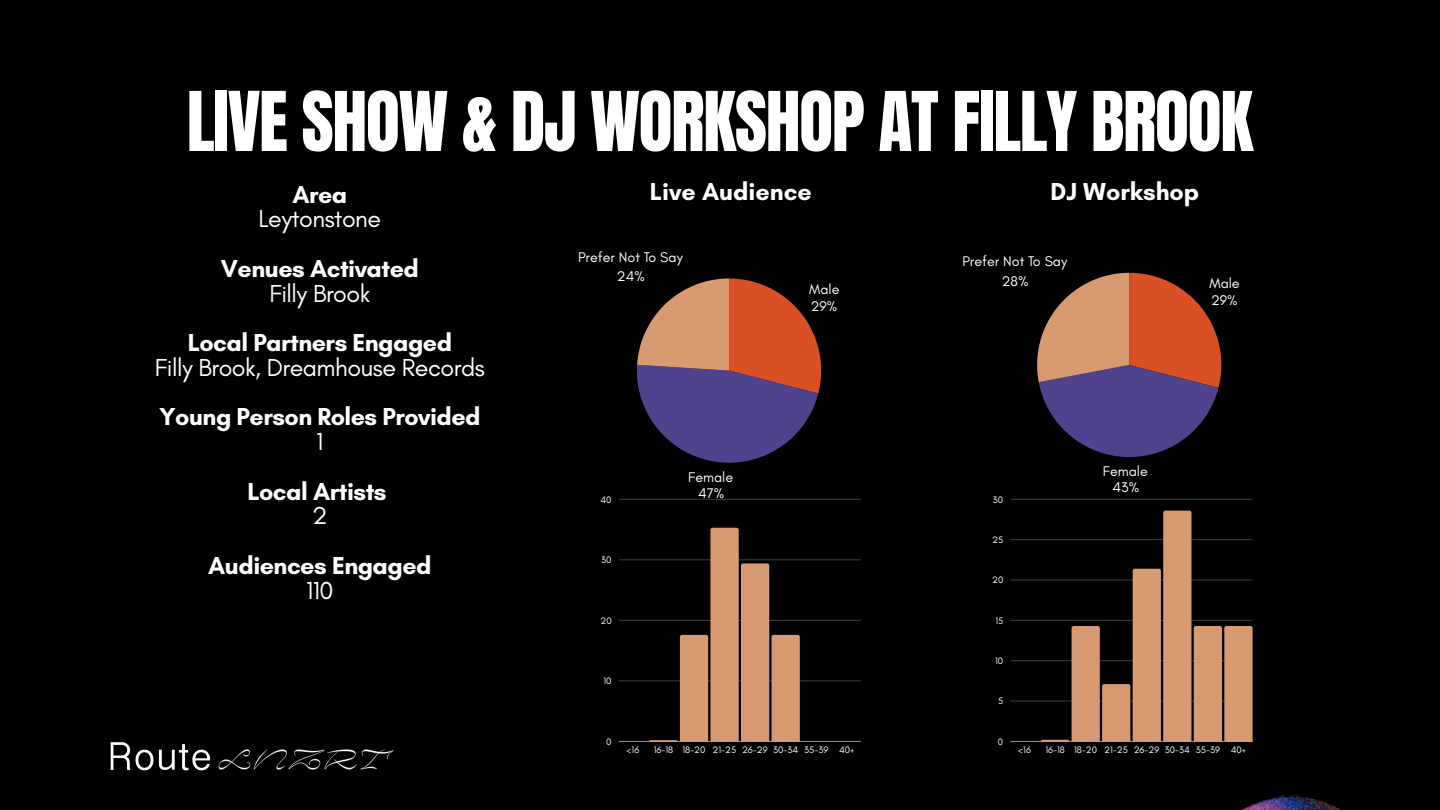
<style>
.page{position:relative;width:1440px;height:810px;background:#000}
.page>*{position:absolute;margin:0;border:0;box-sizing:border-box;transform-origin:0 0}
.t1{font:70px "Anton";letter-spacing:-.02em;color:#fff}
.t2{font:700 25px "Glacial Indifference";letter-spacing:-.02em;color:#fff}
.t3{font:25px "Glacial Indifference";letter-spacing:-.02em;color:#fff}
.t4{font:700 25px "Glacial Indifference";color:#fff}
.t5{font:14.3px/16.4px "Glacial Indifference";color:#fff;text-align:center}
.t6{font:9.6px "Glacial Indifference";color:#fff}
</style>
<div class="page">
<img style="left:1241px;top:794px;width:101px;height:16px">
<svg style="left:637px;top:278px;width:184px;height:185px"></svg>
<hr style="left:619px;top:741px;width:242px;height:1px;background:#fff;opacity:.6">
<hr style="left:619px;top:681px;width:242px;height:1px;background:#171717">
<hr style="left:619px;top:620px;width:242px;height:1px;background:#363636">
<hr style="left:619px;top:560px;width:242px;height:1px;background:#141414">
<hr style="left:619px;top:499px;width:242px;height:1px;background:#333">
<svg style="left:649px;top:528px;width:151px;height:213px"></svg>
<svg style="left:1037px;top:273px;width:184px;height:184px"></svg>
<hr style="left:1010px;top:741px;width:243px;height:1px;background:#fff;opacity:.6">
<hr style="left:1010px;top:701px;width:243px;height:1px;background:#222">
<hr style="left:1010px;top:661px;width:243px;height:1px;background:#0c0c0c">
<hr style="left:1010px;top:620px;width:243px;height:1px;background:#363636">
<hr style="left:1010px;top:580px;width:243px;height:1px;background:#1f1f1f">
<hr style="left:1010px;top:539px;width:243px;height:1px;background:#363636">
<hr style="left:1010px;top:499px;width:243px;height:1px;background:#333">
<svg style="left:1041px;top:511px;width:212px;height:230px"></svg>
<img style="left:110px;top:742px;width:101px;height:29px">
<img style="left:218px;top:749px;width:176px;height:21px">
<h1 class="t1" style="left:187px;top:71px;width:1068px">LIVE SHOW &amp; DJ WORKSHOP AT FILLY BROOK</h1>
<p class="t4" style="left:650px;top:176px;width:164px">Live Audience</p>
<p class="t4" style="left:1050px;top:176px;width:150px">DJ Workshop</p>
<p class="t2" style="left:292px;top:179px;width:56px">Area</p>
<p class="t3" style="left:259px;top:204px;width:124px">Leytonstone</p>
<p class="t2" style="left:221px;top:253px;width:199px">Venues Activated</p>
<p class="t3" style="left:269px;top:278px;width:102px">Filly Brook</p>
<p class="t2" style="left:188px;top:327px;width:266px">Local Partners Engaged</p>
<p class="t3" style="left:155px;top:352px;width:331px">Filly Brook, Dreamhouse Records</p>
<p class="t2" style="left:159px;top:402px;width:323px">Young Person Roles Provided</p>
<p class="t3" style="left:316px;top:426px;width:9px">1</p>
<p class="t2" style="left:247px;top:476px;width:141px">Local Artists</p>
<p class="t3" style="left:312px;top:501px;width:17px">2</p>
<p class="t2" style="left:208px;top:550px;width:225px">Audiences Engaged</p>
<h2 class="t3" style="left:306px;top:575px;width:29px">110</h2>
<h3 class="t5" style="left:578px;top:247px;width:106px;line-height:19.8px">Prefer Not To Say<br>24%</h3>
<h3 class="t5" style="left:962px;top:251px;width:106px;line-height:19.8px">Prefer Not To Say<br>28%</h3>
<h3 class="t5" style="left:1209px;top:275px;width:32px;line-height:16.9px;text-align:left">Male<br>29%</h3>
<h3 class="t5" style="left:809px;top:280px;width:32px;line-height:16.9px;text-align:left">Male<br>29%</h3>
<h3 class="t5" style="left:1103px;top:463px;width:46px">Female<br>43%</h3>
<h3 class="t5" style="left:688px;top:468px;width:46px">Female<br>47%</h3>
<p class="t6" style="left:601px;top:493px;width:13px">40</p>
<p class="t6" style="left:993px;top:493px;width:12px">30</p>
<p class="t6" style="left:992px;top:534px;width:13px">25</p>
<p class="t6" style="left:601px;top:554px;width:12px">30</p>
<p class="t6" style="left:992px;top:574px;width:13px">20</p>
<p class="t6" style="left:600px;top:615px;width:13px">20</p>
<p class="t6" style="left:604px;top:675px;width:10px">10</p>
<p class="t6" style="left:606px;top:736px;width:7px">0</p>
<p class="t6" style="left:627px;top:744px;width:14px">&lt;16</p>
<p class="t6" style="left:654px;top:744px;width:202px">16-18 18-20 21-25 26-29 30-34 35-39 40+</p>
<p class="t6" style="left:996px;top:615px;width:10px">15</p>
<p class="t6" style="left:995px;top:655px;width:10px">10</p>
<p class="t6" style="left:998px;top:695px;width:7px">5</p>
<p class="t6" style="left:998px;top:736px;width:7px">0</p>
<p class="t6" style="left:1018px;top:744px;width:14px">&lt;16</p>
<p class="t6" style="left:1045px;top:744px;width:202px">16-18 18-20 21-25 26-29 30-34 35-39 40+</p>
</div>
